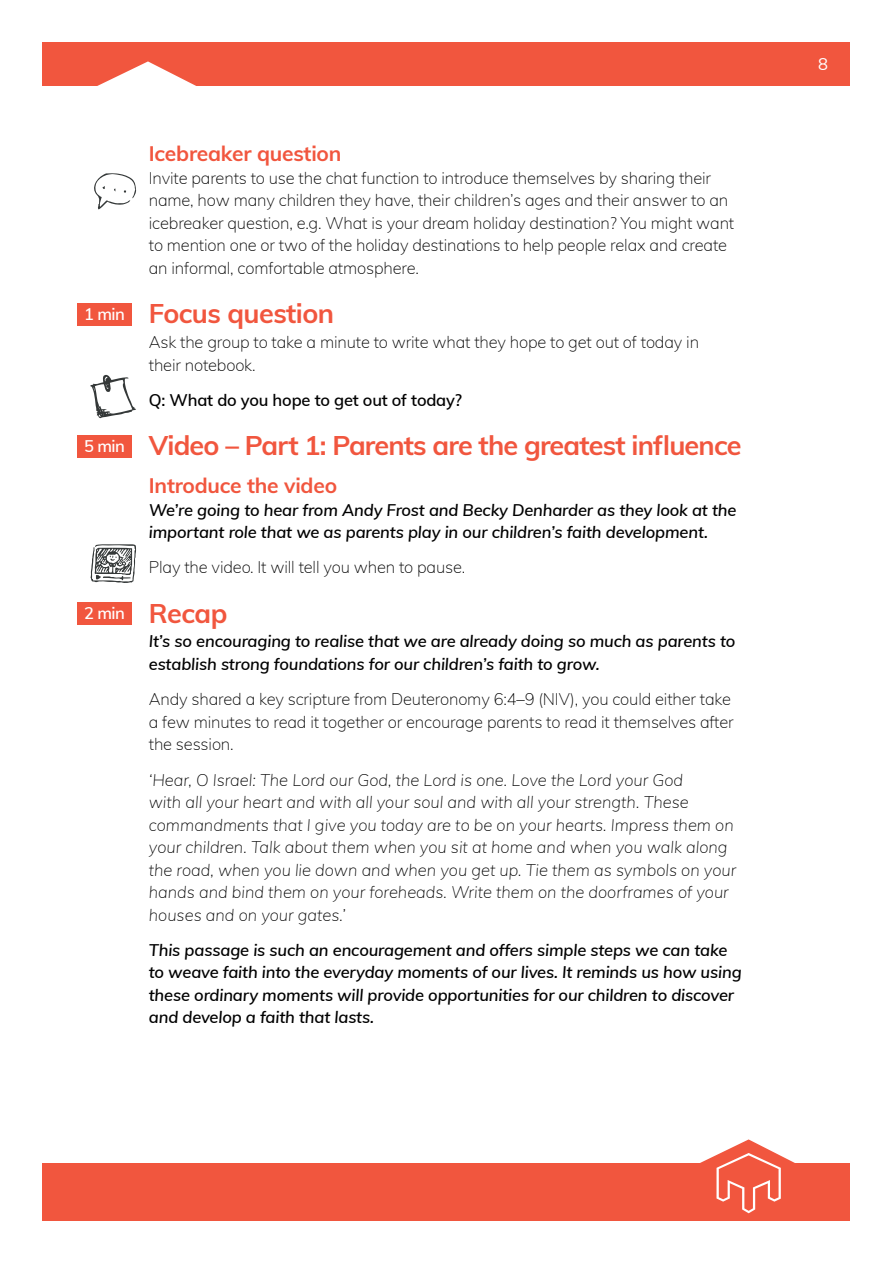
<style>
.page{position:relative;width:893px;height:1263px;background:#fff}
.page>*{position:absolute;margin:0;border:0;box-sizing:border-box;transform-origin:0 0}
.t1{font:700 27px "Muli";letter-spacing:-.03em;color:#f1563e}
.t2{font:700 21px "Muli";letter-spacing:-.01em;color:#f1563e}
.t3{font:200 16.5px/22.5px "Muli";letter-spacing:-.01em;color:#000}
.t4{font:italic 600 16.5px/22.5px "Muli";letter-spacing:-.01em;color:#000}
.t5{font:italic 200 16.5px/22.5px "Muli";color:#000}
.t6{font:600 16.5px "Muli";letter-spacing:-.01em;color:#000}
.t7{font:600 16.5px "Muli";letter-spacing:-.03em;color:#fff}
.t8{font:16.5px "Muli";color:#fff}
</style>
<div class="page">
<div style="left:43px;top:42px;width:807px;height:44px;background:#f1563e"></div>
<svg style="left:97px;top:61px;width:99px;height:25px"></svg>
<div style="left:43px;top:1163px;width:807px;height:57px;background:#f1563e"></div>
<svg style="left:700px;top:1139px;width:95px;height:74px"></svg>
<svg style="left:94px;top:173px;width:42px;height:36px"></svg>
<div style="left:77px;top:303px;width:55px;height:22px;background:#f1563e"></div>
<svg style="left:90px;top:375px;width:46px;height:43px"></svg>
<div style="left:77px;top:435px;width:55px;height:22px;background:#f1563e"></div>
<svg style="left:91px;top:544px;width:45px;height:39px"></svg>
<div style="left:77px;top:603px;width:55px;height:22px;background:#f1563e"></div>
<p class="t7" style="left:84px;top:302px;width:42px">1 min</p>
<p class="t7" style="left:84px;top:434px;width:42px">5 min</p>
<p class="t7" style="left:84px;top:601px;width:42px">2 min</p>
<p class="t2" style="left:149px;top:139px;width:194px">Icebreaker question</p>
<p class="t3" style="left:149px;top:166px;width:587px">Invite parents to use the chat function to introduce themselves by sharing their name, how many children they have, their children’s ages and their answer to an icebreaker question, e.g. What is your dream holiday destination? You might want to mention one or two of the holiday destinations to help people relax and create an informal, comfortable atmosphere.</p>
<h1 class="t1" style="left:149px;top:294px;width:187px">Focus question</h1>
<p class="t3" style="left:149px;top:330px;width:552px">Ask the group to take a minute to write what they hope to get out of today in their notebook.</p>
<p class="t6" style="left:149px;top:388px;width:315px">Q: What do you hope to get out of today?</p>
<h1 class="t1" style="left:149px;top:426px;width:594px">Video – Part 1: Parents are the greatest influence</h1>
<p class="t2" style="left:149px;top:470px;width:190px">Introduce the video</p>
<p class="t4" style="left:149px;top:498px;width:589px">We’re going to hear from Andy Frost and Becky Denharder as they look at the important role that we as parents play in our children’s faith development.</p>
<p class="t3" style="left:149px;top:555px;width:318px">Play the video. It will tell you when to pause.</p>
<h1 class="t1" style="left:149px;top:593px;width:80px">Recap</h1>
<p class="t4" style="left:149px;top:629px;width:588px">It’s so encouraging to realise that we are already doing so much as parents to establish strong foundations for our children’s faith to grow.</p>
<p class="t3" style="left:149px;top:687px;width:586px">Andy shared a key scripture from Deuteronomy 6:4–9 (NIV), you could either take a few minutes to read it together or encourage parents to read it themselves after the session.</p>
<p class="t5" style="left:149px;top:767px;width:589px">‘Hear, O Israel: The Lord our God, the Lord is one. Love the Lord your God<br>with all your heart and with all your soul and with all your strength. These commandments that I give you today are to be on your hearts. Impress them on your children. Talk about them when you sit at home and when you walk along the road, when you lie down and when you get up. Tie them as symbols on your hands and bind them on your foreheads. Write them on the doorframes of your houses and on your gates.’</p>
<p class="t4" style="left:149px;top:938px;width:594px">This passage is such an encouragement and offers simple steps we can take to weave faith into the everyday moments of our lives. It reminds us how using these ordinary moments will provide opportunities for our children to discover and develop a faith that lasts.</p>
<p class="t8" style="left:818px;top:52px;width:11px">8</p>
</div>
